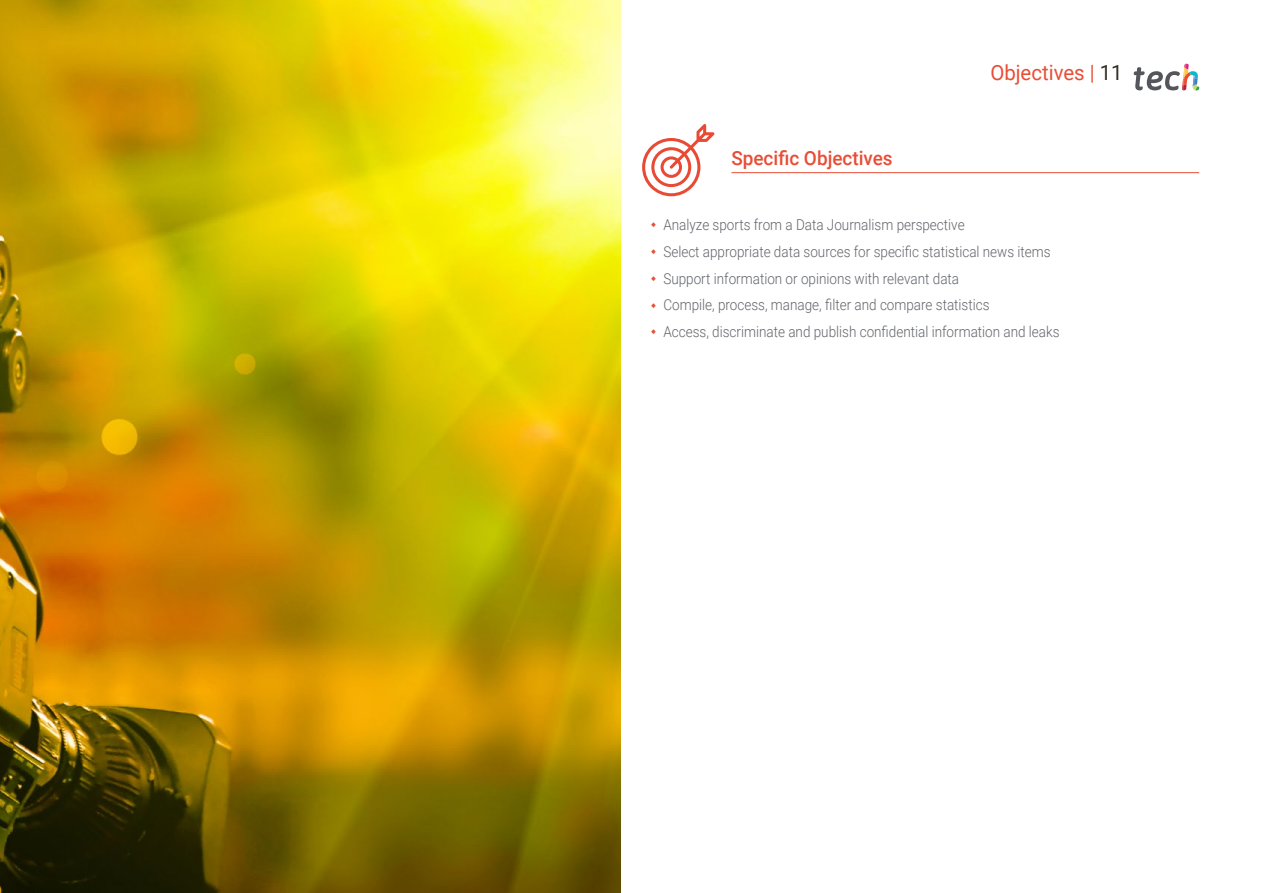
<style>
.page{position:relative;width:1263px;height:893px;background:#fff}
.page>*{position:absolute;margin:0;border:0;box-sizing:border-box;transform-origin:0 0}
.t1{font:21px "Roboto";color:#e94d35}
.t2{font:500 19.5px "Roboto";color:#e94d35}
.t3{font:300 15px/26.7px "Roboto";color:#61646a;scale:.9 1}
.s1{color:#e9533a}
.s2{color:#312e20}
</style>
<div class="page">
<hr style="left:731px;top:172px;width:468px;height:1px;background:#e94d35">
<svg style="left:642px;top:124px;width:72px;height:72px"></svg>
<svg style="left:1134px;top:64px;width:65px;height:27px"></svg>
<img style="left:0;top:0;width:621px;height:893px">
<h2 class="t2" style="left:731px;top:144px;width:163px">Specific Objectives</h2>
<h1 class="t1" style="left:990px;top:57px;width:134px">Objectives <span class="s1">|</span> <span class="s2">11</span></h1>
<p class="t3" style="left:663px;top:211px;width:442px">Analyze sports from a Data Journalism perspective<br>Select appropriate data sources for specific statistical news items Support information or opinions with relevant data<br>Compile, process, manage, filter and compare statistics<br>Access, discriminate and publish confidential information and leaks</p>
</div>
